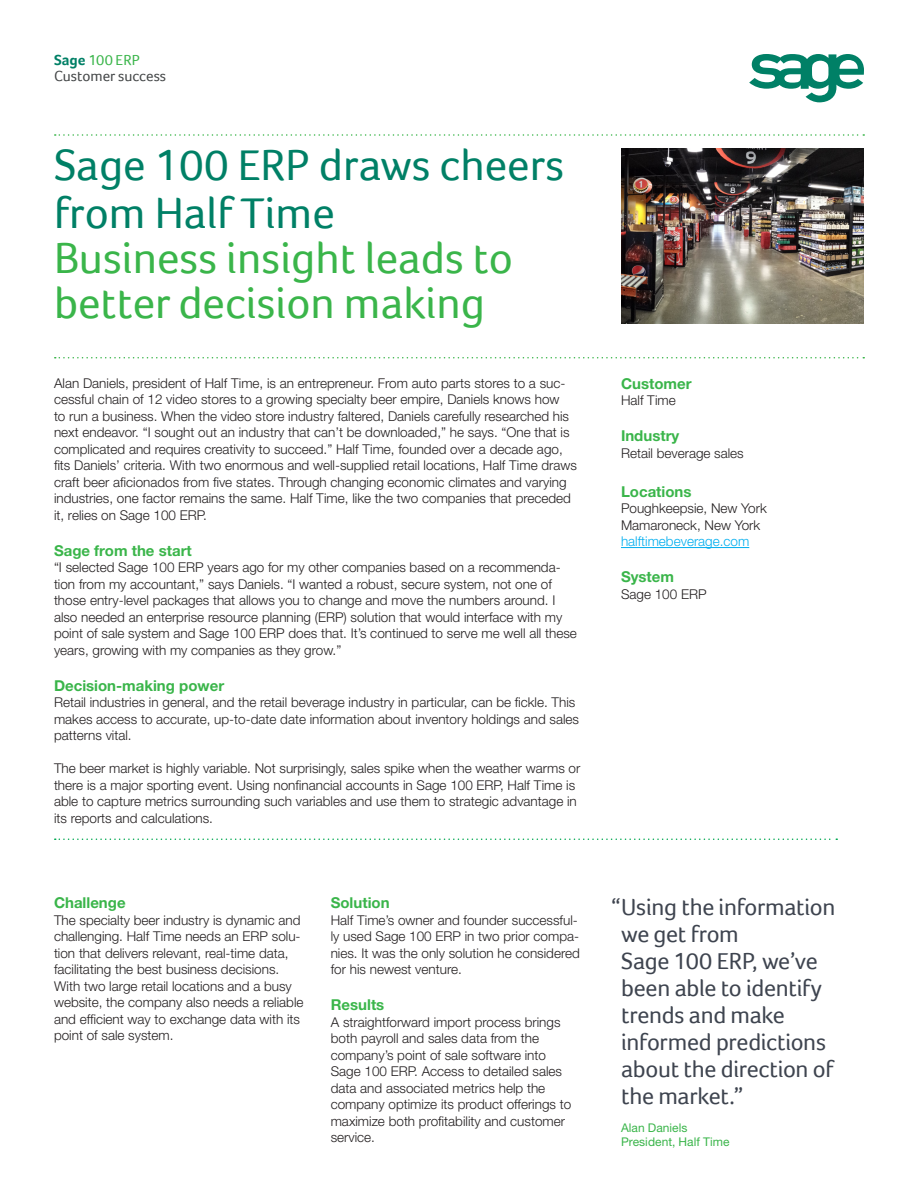
<style>
.page{position:relative;width:918px;height:1188px;background:#fff}
.page>*{position:absolute;margin:0;border:0;box-sizing:border-box;transform-origin:0 0}
.Headline_two{font:45px/45px "Foco";color:#3ab54a}
.Headline_one{font:45px/48px "Foco";color:#008066}
.t1{font:24px/27px "Foco";letter-spacing:-.015em;color:#3e444f}
.Subhead{font:700 15px "Helvetica Neue LT Std";color:#3ab54a}
.Subhead_side{font:700 15px "Helvetica Neue LT Std";color:#3ab54a}
.Customer_Success{font:15px "Foco";color:#444748}
.Product_Name{font:15px "Foco";letter-spacing:.01em;color:#3ab54a}
.Body_copy{font:300 13.5px/16.5px "Helvetica Neue LT Std";color:#231f20}
.Body_copy-2{font:300 13.5px "Helvetica Neue LT Std";color:#00aeef}
.Customer_details{font:12px "Helvetica Neue LT Std";letter-spacing:.005em;color:#3ab54a}
.s1{font-weight:700;color:#008066}
</style>
<div class="page">
<hr style="left:621px;top:547px;width:128px;height:1px;background:#00aeef">
<svg style="left:55px;top:134px;width:809px;height:2px"></svg>
<svg style="left:55px;top:357px;width:809px;height:1px"></svg>
<img style="left:621px;top:148px;width:243px;height:176px">
<svg style="left:749px;top:54px;width:115px;height:48px"></svg>
<svg style="left:55px;top:838px;width:782px;height:2px"></svg>
<p class="Product_Name" style="left:54px;top:51px;width:87px"><span class="s1">Sage</span> 100 ERP</p>
<p class="Customer_Success" style="left:54px;top:67px;width:114px">Customer success</p>
<p class="Headline_one" style="left:54px;top:141px;width:512px">Sage 100 ERP draws cheers from Half Time</p>
<p class="Headline_two" style="left:54px;top:235px;width:461px">Business insight leads to better decision making</p>
<p class="Body_copy" style="left:54px;top:374px;width:524px">Alan Daniels, president of Half Time, is an entrepreneur. From auto parts stores to a suc&shy;cessful chain of 12 video stores to a growing specialty beer empire, Daniels knows how<br>to run a business. When the video store industry faltered, Daniels carefully researched his next endeavor. “I sought out an industry that can’t be downloaded,” he says. “One that is complicated and requires creativity to succeed.” Half Time, founded over a decade ago, fits Daniels’ criteria. With two enormous and well-supplied retail locations, Half Time draws craft beer aficionados from five states. Through changing economic climates and varying industries, one factor remains the same. Half Time, like the two companies that preceded it, relies on Sage 100 ERP.</p>
<p class="Subhead" style="left:54px;top:541px;width:139px">Sage from the start</p>
<p class="Body_copy" style="left:54px;top:559px;width:524px">“I selected Sage 100 ERP years ago for my other companies based on a recommenda&shy;tion from my accountant,” says Daniels. “I wanted a robust, secure system, not one of those entry-level packages that allows you to change and move the numbers around. I also needed an enterprise resource planning (ERP) solution that would interface with my point of sale system and Sage 100 ERP does that. It’s continued to serve me well all these years, growing with my companies as they grow.”</p>
<p class="Subhead" style="left:54px;top:676px;width:172px">Decision-making power</p>
<p class="Body_copy" style="left:54px;top:694px;width:527px">Retail industries in general, and the retail beverage industry in particular, can be fickle. This makes access to accurate, up-to-date date information about inventory holdings and sales patterns vital.</p>
<p class="Body_copy" style="left:54px;top:760px;width:528px">The beer market is highly variable. Not surprisingly, sales spike when the weather warms or there is a major sporting event. Using nonfinancial accounts in Sage 100 ERP, Half Time is able to capture metrics surrounding such variables and use them to strategic advantage in its reports and calculations.</p>
<p class="Subhead" style="left:54px;top:894px;width:73px">Challenge</p>
<p class="Body_copy" style="left:54px;top:912px;width:251px">The specialty beer industry is dynamic and challenging. Half Time needs an ERP solu&shy;tion that delivers relevant, real-time data, facilitating the best business decisions.<br>With two large retail locations and a busy website, the company also needs a reliable and efficient way to exchange data with its point of sale system.</p>
<p class="Subhead" style="left:331px;top:894px;width:60px">Solution</p>
<p class="Body_copy" style="left:331px;top:912px;width:251px">Half Time’s owner and founder successful&shy;ly used Sage 100 ERP in two prior compa&shy;nies. It was the only solution he considered for his newest venture.</p>
<p class="Subhead" style="left:331px;top:996px;width:55px">Results</p>
<p class="Body_copy" style="left:331px;top:1014px;width:242px">A straightforward import process brings both payroll and sales data from the company’s point of sale software into Sage 100 ERP. Access to detailed sales data and associated metrics help the company optimize its product offerings to maximize both profitability and customer service.</p>
<p class="Subhead_side" style="left:621px;top:374px;width:72px">Customer</p>
<p class="Body_copy" style="left:621px;top:392px;width:56px">Half Time</p>
<p class="Subhead_side" style="left:621px;top:427px;width:60px">Industry</p>
<p class="Body_copy" style="left:621px;top:444px;width:124px">Retail beverage sales</p>
<p class="Subhead_side" style="left:621px;top:482px;width:72px">Locations</p>
<p class="Body_copy" style="left:621px;top:500px;width:147px">Poughkeepsie, New York<br>Mamaroneck, New York</p>
<p class="Body_copy-2" style="left:621px;top:533px;width:130px">halftimebeverage.com</p>
<p class="Subhead_side" style="left:621px;top:568px;width:55px">System</p>
<p class="Body_copy" style="left:621px;top:585px;width:87px">Sage 100 ERP</p>
<p class="t1" style="left:621px;top:893px;width:216px;text-indent:-10px">“Using the information we get from<br>Sage 100 ERP, we’ve been able to identify trends and make informed predictions about the direction of the market.”</p>
<p class="Customer_details" style="left:621px;top:1120px;width:68px">Alan Daniels</p>
<p class="Customer_details" style="left:621px;top:1135px;width:110px">President, Half Time</p>
</div>
